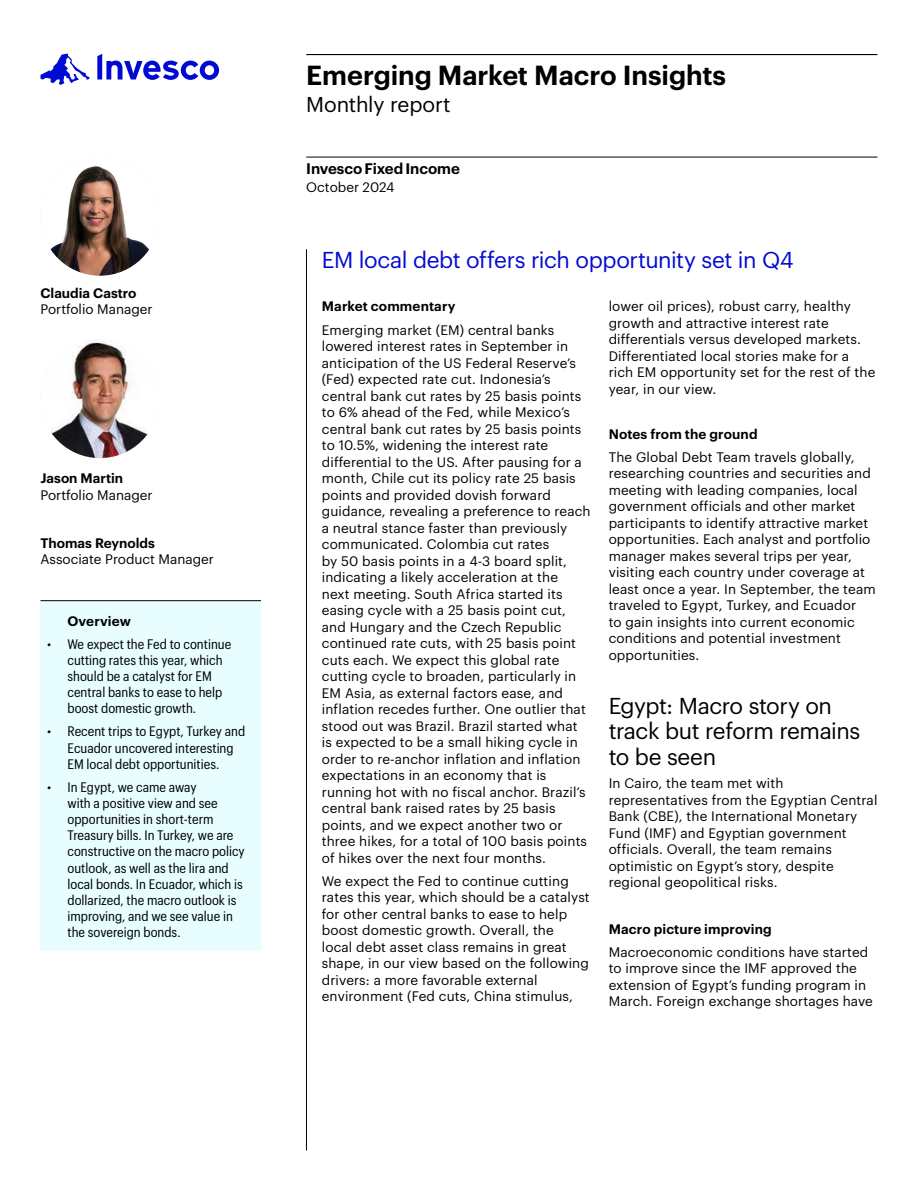
<style>
.page{position:relative;width:918px;height:1188px;background:#fff}
.page>*{position:absolute;margin:0;border:0;box-sizing:border-box;transform-origin:0 0}
.INV_US-header_18_21pt__w_rule_above_-_H1{font:600 27px "Graphik";letter-spacing:-.005em;color:#000}
.Article_Title_15_17pt_-_P{font:22.5px/25.5px "Graphik";letter-spacing:-.02em;color:#000}
.Article_Title_15_17pt_-_P-2{font:22.5px "Graphik";letter-spacing:-.02em;color:#000ad2}
.INV_US-header_18_21pt__w_rule_above_-_H1-2{font:21px "Graphik";letter-spacing:-.005em;color:#000}
.INV_US-header_10_13__w_rule_above_Semibo{font:600 15px "Graphik";letter-spacing:-.005em;color:#000}
.INV_US_-_Body_9_11pt_-_P{font:13.5px/16.5px "Graphik";letter-spacing:.01em;color:#000}
.INV_US_-_Body_bullet_9_11pt_-_P{font:13.5px/16.2px "Graphik Compact";color:#000}
.INV_US_-_Sidebar_Author_9_11pt{font:13.5px/16.5px "Graphik";color:#000}
.INV_US_-_Body_9_11pt_-_P-2{font:600 13.5px "Graphik";letter-spacing:.01em;color:#000}
.INV_US_-_Body_header_9_11pt_Semibold_P{font:600 13.5px "Graphik";letter-spacing:.01em;color:#000}
.INV_US_-_Body_header_9_11pt_rule_above_S{font:600 13.5px "Graphik";letter-spacing:.005em;color:#000}
.s1{font-weight:600}
</style>
<div class="page">
<svg style="left:41px;top:54px;width:49px;height:31px"></svg>
<svg style="left:97px;top:54px;width:122px;height:26px"></svg>
<hr style="left:306px;top:54px;width:571px;height:1px;background:#000">
<hr style="left:306px;top:157px;width:571px;height:1px;background:#000">
<img style="left:40px;top:157px;width:119px;height:119px;border-radius:59px">
<img style="left:40px;top:339px;width:119px;height:119px;border-radius:59px">
<div style="left:40px;top:601px;width:221px;height:350px;background:#e7fdff"></div>
<hr style="left:40px;top:600px;width:221px;height:1px;background:#000">
<hr style="left:306px;top:249px;width:1px;height:902px;background:#000">
<p class="INV_US_-_Sidebar_Author_9_11pt" style="left:40px;top:283px;width:114px"><span class="s1">Claudia Castro<br></span>Portfolio Manager</p>
<p class="INV_US_-_Sidebar_Author_9_11pt" style="left:40px;top:469px;width:114px"><span class="s1">Jason Martin<br></span>Portfolio Manager</p>
<p class="INV_US_-_Sidebar_Author_9_11pt" style="left:40px;top:533px;width:175px"><span class="s1">Thomas Reynolds<br></span>Associate Product Manager</p>
<p class="INV_US_-_Body_header_9_11pt_rule_above_S" style="left:68px;top:610px;width:65px">Overview</p>
<p class="INV_US_-_Body_bullet_9_11pt_-_P" style="left:68px;top:635px;width:165px;text-indent:-20px">• We expect the Fed to continue cutting rates this year, which should be a catalyst for EM central banks to ease to help boost domestic growth.</p>
<p class="INV_US_-_Body_bullet_9_11pt_-_P" style="left:68px;top:722px;width:179px;text-indent:-20px">• Recent trips to Egypt, Turkey and<br>Ecuador uncovered interesting<br>EM local debt opportunities.</p>
<p class="INV_US_-_Body_bullet_9_11pt_-_P" style="left:68px;top:778px;width:179px;text-indent:-20px">• In Egypt, we came away<br>with a positive view and see opportunities in short-term<br>Treasury bills. In Turkey, we are constructive on the macro policy outlook, as well as the lira and local bonds. In Ecuador, which is dollarized, the macro outlook is improving, and we see value in the sovereign bonds.</p>
<h1 class="INV_US-header_18_21pt__w_rule_above_-_H1" style="left:306px;top:55px;width:421px">Emerging Market Macro Insights</h1>
<h1 class="INV_US-header_18_21pt__w_rule_above_-_H1-2" style="left:306px;top:89px;width:146px">Monthly report</h1>
<p class="INV_US-header_10_13__w_rule_above_Semibo" style="left:306px;top:157px;width:155px">Invesco Fixed Income</p>
<p class="INV_US_-_Body_9_11pt_-_P" style="left:306px;top:178px;width:90px">October 2024</p>
<p class="Article_Title_15_17pt_-_P-2" style="left:322px;top:243px;width:473px">EM local debt offers rich opportunity set in Q4</p>
<p class="INV_US_-_Body_header_9_11pt_Semibold_P" style="left:322px;top:296px;width:135px">Market commentary</p>
<p class="INV_US_-_Body_9_11pt_-_P" style="left:322px;top:320px;width:270px">Emerging market (EM) central banks lowered interest rates in September in anticipation of the US Federal Reserve’s (Fed) expected rate cut. Indonesia’s central bank cut rates by 25 basis points to 6% ahead of the Fed, while Mexico’s central bank cut rates by 25 basis points to 10.5%, widening the interest rate differential to the US. After pausing for a month, Chile cut its policy rate 25 basis points and provided dovish forward guidance, revealing a preference to reach a neutral stance faster than previously communicated. Colombia cut rates<br>by 50 basis points in a 4-3 board split, indicating a likely acceleration at the<br>next meeting. South Africa started its easing cycle with a 25 basis point cut, and Hungary and the Czech Republic continued rate cuts, with 25 basis point cuts each. We expect this global rate cutting cycle to broaden, particularly in EM Asia, as external factors ease, and inflation recedes further. One outlier that stood out was Brazil. Brazil started what is expected to be a small hiking cycle in order to re-anchor inflation and inflation expectations in an economy that is running hot with no fiscal anchor. Brazil’s central bank raised rates by 25 basis points, and we expect another two or three hikes, for a total of 100 basis points of hikes over the next four months.</p>
<p class="INV_US_-_Body_9_11pt_-_P" style="left:322px;top:872px;width:269px">We expect the Fed to continue cutting rates this year, which should be a catalyst for other central banks to ease to help boost domestic growth. Overall, the<br>local debt asset class remains in great shape, in our view based on the following drivers: a more favorable external environment (Fed cuts, China stimulus,</p>
<p class="INV_US_-_Body_9_11pt_-_P" style="left:609px;top:297px;width:268px">lower oil prices), robust carry, healthy growth and attractive interest rate differentials versus developed markets.<br>Differentiated local stories make for a rich EM opportunity set for the rest of the year, in our view.</p>
<p class="INV_US_-_Body_9_11pt_-_P-2" style="left:609px;top:423px;width:150px">Notes from the ground</p>
<p class="INV_US_-_Body_9_11pt_-_P" style="left:609px;top:448px;width:269px">The Global Debt Team travels globally, researching countries and securities and meeting with leading companies, local government officials and other market participants to identify attractive market opportunities. Each analyst and portfolio manager makes several trips per year, visiting each country under coverage at least once a year. In September, the team traveled to Egypt, Turkey, and Ecuador<br>to gain insights into current economic conditions and potential investment opportunities.</p>
<p class="Article_Title_15_17pt_-_P" style="left:609px;top:691px;width:253px">Egypt: Macro story on track but reform remains to be seen</p>
<p class="INV_US_-_Body_9_11pt_-_P" style="left:609px;top:774px;width:270px">In Cairo, the team met with representatives from the Egyptian Central Bank (CBE), the International Monetary Fund (IMF) and Egyptian government officials. Overall, the team remains optimistic on Egypt’s story, despite regional geopolitical risks.</p>
<p class="INV_US_-_Body_9_11pt_-_P-2" style="left:609px;top:918px;width:165px">Macro picture improving</p>
<p class="INV_US_-_Body_9_11pt_-_P" style="left:609px;top:943px;width:266px">Macroeconomic conditions have started to improve since the IMF approved the extension of Egypt’s funding program in March. Foreign exchange shortages have</p>
</div>
